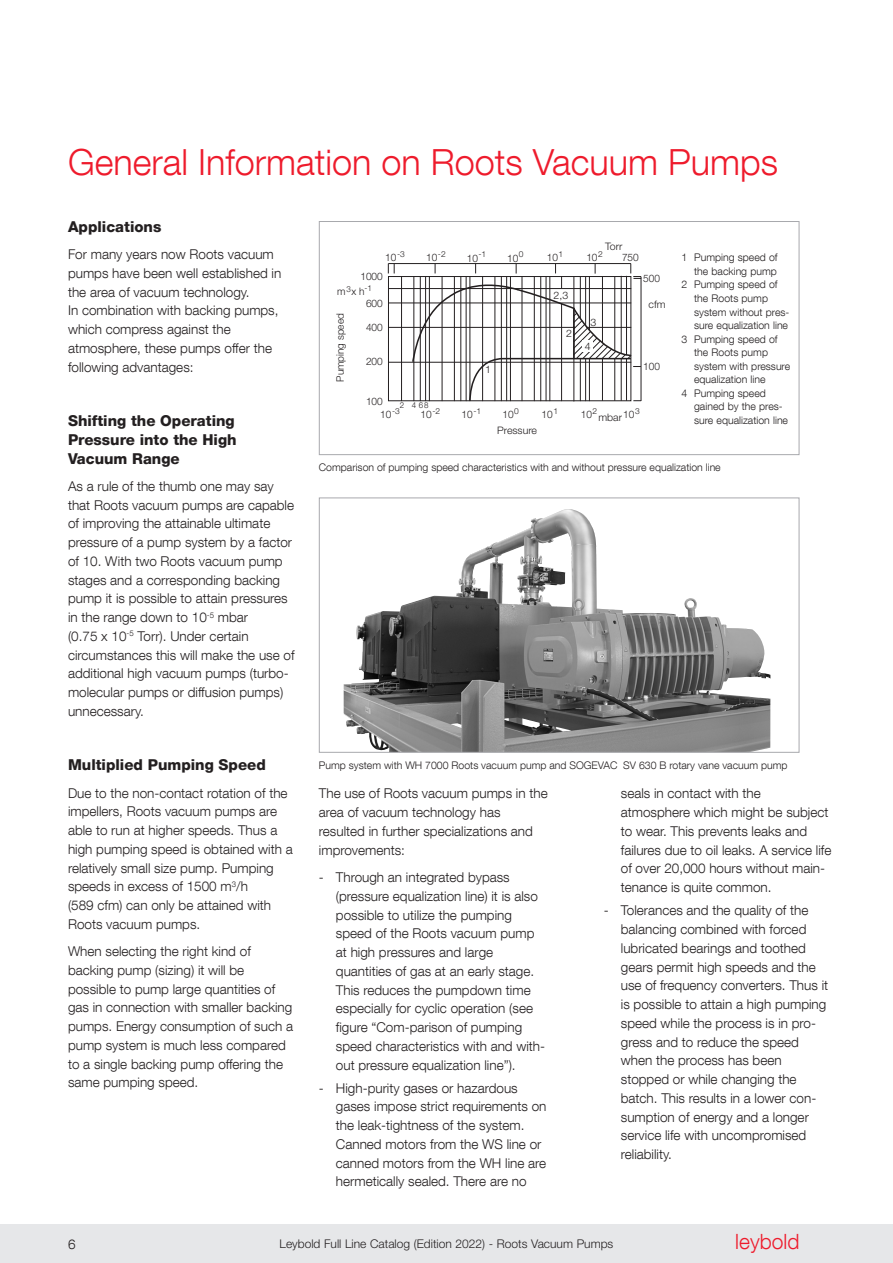
<style>
.page{position:relative;width:893px;height:1263px;background:#fff}
.page>*{position:absolute;margin:0;border:0;box-sizing:border-box;transform-origin:0 0}
.Titel_3{font:300 36px "Helvetica Neue LT Com";color:#ee1b2c}
.t1{font:300 21px "Helvetica Neue LT Com";color:#ee1b2c}
.Merkmale{font:800 15px/18.8px "Helvetica Neue LT Com";color:#231f20}
.Fließtext{font:300 13.5px/18.8px "Helvetica Neue LT Com";color:#231f20}
.Aufzählung{font:300 13.5px/18.8px "Helvetica Neue LT Com";color:#231f20}
.t2{font:300 12px "Helvetica Neue LT Std";color:#231f20}
.Legende{font:300 10.5px/13.5px "Helvetica Neue LT Com";color:#231f20}
.t3{font:300 10.35px "Helvetica Neue LT Std";color:#231f20}
.t4{font:300 8.25px "Helvetica Neue LT Std";color:#231f20}
.t5{font:300 8.1px "Helvetica Neue LT Std";color:#231f20}
</style>
<div class="page">
<hr style="left:401px;top:276px;width:1px;height:125px;background:#231f20">
<hr style="left:388px;top:362px;width:243px;height:1px;background:#231f20">
<hr style="left:388px;top:327px;width:186px;height:1px;background:#231f20">
<hr style="left:388px;top:288px;width:243px;height:1px;background:#231f20">
<hr style="left:388px;top:303px;width:243px;height:1px;background:#231f20">
<hr style="left:388px;top:263px;width:243px;height:1px;background:#231f20">
<hr style="left:641px;top:277px;width:1px;height:124px;background:#231f20">
<svg style="left:388px;top:264px;width:7px;height:9px"></svg>
<svg style="left:411px;top:264px;width:230px;height:138px"></svg>
<div style="left:319px;top:221px;width:480px;height:234px;border:1px solid #a8a9ad"></div>
<img style="left:344px;top:511px;width:426px;height:240px">
<div style="left:319px;top:497px;width:480px;height:256px;border:1px solid #a8a9ad"></div>
<div style="left:0;top:1225px;width:893px;height:38px;background:#e6e7e9"></div>
<p class="Titel_3" style="left:68px;top:140px;width:712px">General Information on Roots Vacuum Pumps</p>
<p class="Merkmale" style="left:68px;top:217px;width:95px">Applications</p>
<p class="Fließtext" style="left:68px;top:245px;width:215px">For many years now Roots vacuum pumps have been well established in the area of vacuum technology.<br>In combination with backing pumps, which compress against the atmosphere, these pumps offer the following advantages:</p>
<p class="Merkmale" style="left:68px;top:411px;width:170px">Shifting the Operating<br>Pressure into the High<br>Vacuum Range</p>
<p class="Fließtext" style="left:68px;top:476px;width:228px">As a rule of the thumb one may say that Roots vacuum pumps are capable of improving the attainable ultimate pressure of a pump system by a factor of 10. With two Roots vacuum pump stages and a corresponding backing pump it is possible to attain pressures in the range down to 10<sup>-5</sup> mbar<br>(0.75 x 10<sup>-5</sup> Torr). Under certain circumstances this will make the use of additional high vacuum pumps (turbo&shy;molecular pumps or diffusion pumps) unnecessary.</p>
<p class="Merkmale" style="left:68px;top:756px;width:199px">Multiplied Pumping Speed</p>
<p class="Fließtext" style="left:68px;top:783px;width:226px">Due to the non-contact rotation of the impellers, Roots vacuum pumps are able to run at higher speeds. Thus a high pumping speed is obtained with a relatively small size pump. Pumping speeds in excess of 1500 m<sup>3</sup>/h<br>(589 cfm) can only be attained with<br>Roots vacuum pumps.</p>
<p class="Fließtext" style="left:68px;top:942px;width:227px">When selecting the right kind of backing pump (sizing) it will be possible to pump large quantities of gas in connection with smaller backing pumps. Energy consumption of such a pump system is much less compared to a single backing pump offering the same pumping speed.</p>
<p class="t3" style="left:605px;top:240px;width:19px">Torr</p>
<p class="t4" style="left:397px;top:249px;width:9px">-3</p>
<p class="t3" style="left:385px;top:251px;width:13px">10</p>
<p class="t4" style="left:438px;top:249px;width:9px">-2</p>
<p class="t3" style="left:467px;top:252px;width:13px">10</p>
<p class="t3" style="left:507px;top:252px;width:18px">10<sup>0</sup></p>
<p class="t3" style="left:547px;top:251px;width:18px">10<sup>1</sup></p>
<p class="t3" style="left:586px;top:251px;width:18px">10<sup>2</sup></p>
<p class="t3" style="left:426px;top:251px;width:13px">10</p>
<p class="t4" style="left:478px;top:249px;width:9px">-1</p>
<p class="Legende" style="left:681px;top:251px;width:98px;text-align:right">1 Pumping speed of the backing pump</p>
<p class="Legende" style="left:694px;top:278px;width:96px;text-indent:-13px">2 Pumping speed of the Roots pump system without pres&shy;sure equalization line</p>
<p class="Legende" style="left:694px;top:332px;width:98px;text-indent:-13px">3 Pumping speed of the Roots pump system with pressure equalization line</p>
<p class="Legende" style="left:694px;top:386px;width:95px;text-indent:-13px">4 Pumping speed gained by the pres&shy;sure equalization line</p>
<p class="Legende" style="left:319px;top:460px;width:403px">Comparison of pumping speed characteristics with and without pressure equalization line</p>
<p class="t3" style="left:622px;top:251px;width:18px">750</p>
<p class="t3" style="left:360px;top:270px;width:24px">1000</p>
<p class="t3" style="left:643px;top:272px;width:18px">500</p>
<p class="t3" style="left:649px;top:297px;width:19px">cfm</p>
<p class="t3" style="left:337px;top:285px;width:37px">m x h<sup>-1</sup></p>
<p class="t4" style="left:346px;top:284px;width:6px">3</p>
<p class="t3" style="left:554px;top:289px;width:16px">2,3</p>
<p class="t3" style="left:566px;top:327px;width:7px">2</p>
<p class="t3" style="left:366px;top:297px;width:18px">600</p>
<p class="t3" style="left:366px;top:321px;width:18px">400</p>
<p class="t3" style="left:334px;top:382px;width:70px;rotate:-90deg">Pumping speed</p>
<p class="t3" style="left:591px;top:316px;width:7px">3</p>
<p class="t3" style="left:585px;top:340px;width:7px">4</p>
<p class="t3" style="left:366px;top:355px;width:18px">200</p>
<p class="t3" style="left:643px;top:360px;width:18px">100</p>
<p class="t3" style="left:485px;top:362px;width:7px">1</p>
<p class="t3" style="left:366px;top:395px;width:18px">100</p>
<p class="t5" style="left:400px;top:400px;width:30px">2 468</p>
<p class="t4" style="left:392px;top:406px;width:9px">-3</p>
<p class="t4" style="left:432px;top:406px;width:9px">-2</p>
<p class="t3" style="left:462px;top:408px;width:13px">10</p>
<p class="t3" style="left:502px;top:408px;width:18px">10<sup>0</sup></p>
<p class="t3" style="left:542px;top:408px;width:18px">10<sup>1</sup></p>
<p class="t3" style="left:623px;top:408px;width:18px">10<sup>3</sup></p>
<p class="t3" style="left:581px;top:408px;width:18px">10<sup>2</sup></p>
<p class="t4" style="left:473px;top:406px;width:9px">-1</p>
<p class="t3" style="left:380px;top:408px;width:13px">10</p>
<p class="t3" style="left:598px;top:411px;width:25px">mbar</p>
<p class="t3" style="left:421px;top:408px;width:13px">10</p>
<p class="t3" style="left:497px;top:424px;width:41px">Pressure</p>
<p class="Legende" style="left:319px;top:758px;width:470px">Pump system with WH 7000 Roots vacuum pump and SOGEVAC SV 630 B rotary vane vacuum pump</p>
<p class="Fließtext" style="left:319px;top:784px;width:230px">The use of Roots vacuum pumps in the area of vacuum technology has resulted in further specializations and improvements:</p>
<p class="Aufzählung" style="left:336px;top:867px;width:211px;text-indent:-17px">- Through an integrated bypass (pressure equalization line) it is also possible to utilize the pumping speed of the Roots vacuum pump at high pressures and large quantities of gas at an early stage.<br>This reduces the pumpdown time especially for cyclic operation (see figure “Com-parison of pumping speed characteristics with and with&shy;out pressure equalization line”).</p>
<p class="Aufzählung" style="left:336px;top:1078px;width:212px;text-indent:-17px">- High-purity gases or hazardous gases impose strict requirements on the leak-tightness of the system.<br>Canned motors from the WS line or canned motors from the WH line are hermetically sealed. There are no</p>
<p class="Aufzählung" style="left:621px;top:784px;width:212px">seals in contact with the atmosphere which might be subject to wear. This prevents leaks and failures due to oil leaks. A service life of over 20,000 hours without main&shy;tenance is quite common.</p>
<p class="Aufzählung" style="left:621px;top:901px;width:209px;text-indent:-17px">- Tolerances and the quality of the balancing combined with forced lubricated bearings and toothed gears permit high speeds and the use of frequency converters. Thus it is possible to attain a high pumping speed while the process is in pro&shy;gress and to reduce the speed when the process has been stopped or while changing the batch. This results in a lower con&shy;sumption of energy and a longer service life with uncompromised reliability.</p>
<p class="Fließtext" style="left:68px;top:1235px;width:9px">6</p>
<p class="t2" style="left:280px;top:1236px;width:335px">Leybold Full Line Catalog (Edition 2022) - Roots Vacuum Pumps</p>
<h2 class="t1" style="left:735px;top:1229px;width:66px">leybold</h2>
</div>
